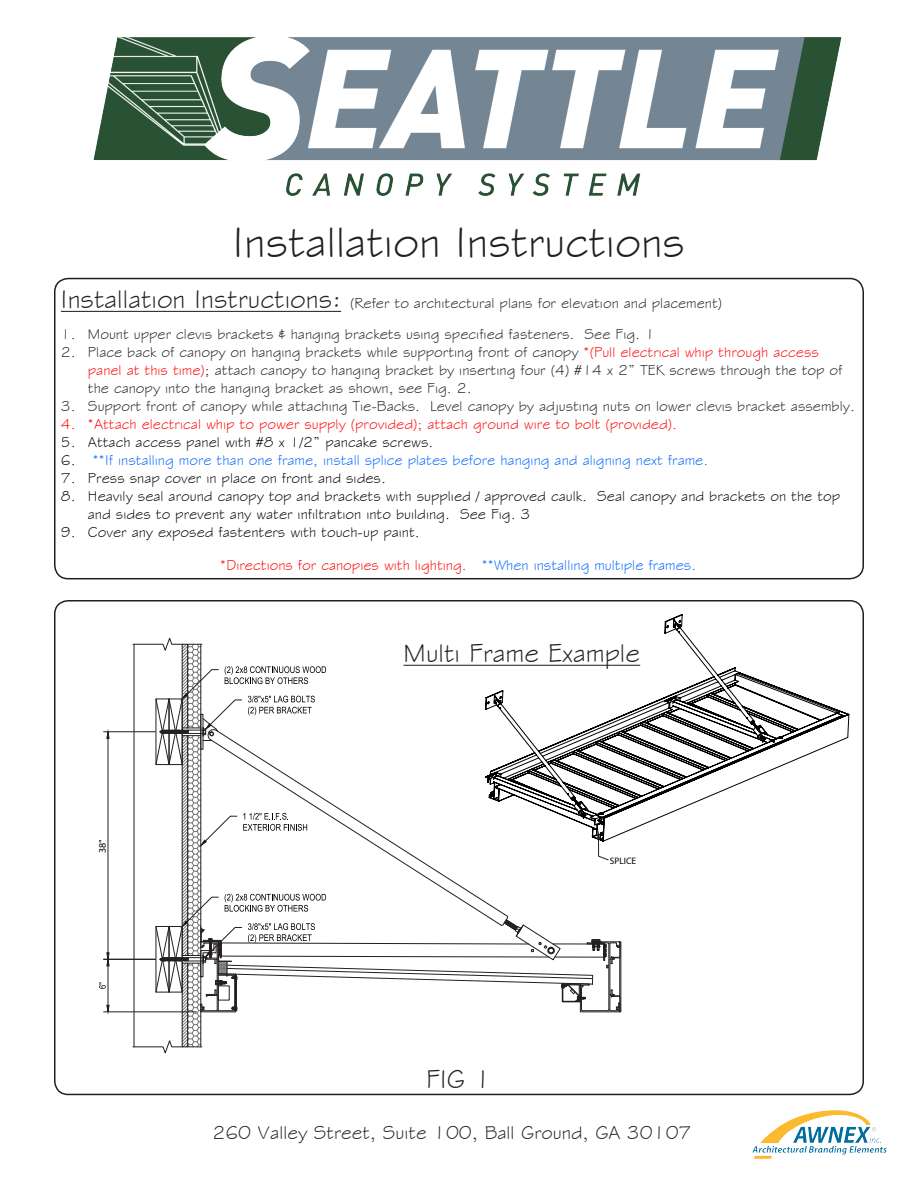
<style>
.page{position:relative;width:918px;height:1188px;background:#fff}
.page>*{position:absolute;margin:0;border:0;box-sizing:border-box;transform-origin:0 0}
.t1{font:45px "Stylus BT";color:#231f20}
.t2{font:27px "Stylus BT";color:#231f20}
.t3{font:19.5px "Stylus BT";color:#231f20}
.t4{font:15px/18px "Stylus BT";color:#231f20}
.t5{font:15px/18px "Stylus BT";color:#000}
.t6{font:15px "Stylus BT";color:#f00}
.t7{font:15px "Stylus BT";color:#0064ff}
.t8{font:10.05px "Myriad Pro";color:#000}
.t9{font:9.45px "Myriad Pro";color:#000}
.s1{font-size:27px}
.s2{color:#f00}
.s3{color:#000}
.s4{color:#0064ff}
</style>
<div class="page">
<img style="left:752px;top:1110px;width:135px;height:49px">
<div style="left:54px;top:278px;width:810px;height:301px;border:2px solid #231f20;border-radius:14px"></div>
<hr style="left:104px;top:1012px;width:92px;height:1px;background:#231f20">
<hr style="left:108px;top:966px;width:1px;height:39px;background:#231f20">
<svg style="left:106px;top:1005px;width:4px;height:8px"></svg>
<svg style="left:99px;top:982px;width:7px;height:7px"></svg>
<hr style="left:104px;top:959px;width:51px;height:1px;background:#231f20">
<hr style="left:104px;top:732px;width:51px;height:1px;background:#231f20">
<hr style="left:108px;top:738px;width:1px;height:215px;background:#231f20">
<svg style="left:106px;top:952px;width:4px;height:15px"></svg>
<svg style="left:106px;top:731px;width:4px;height:8px"></svg>
<hr style="left:61px;top:311px;width:280px;height:1px;background:#231f20">
<svg style="left:621px;top:614px;width:228px;height:220px"></svg>
<svg style="left:133px;top:638px;width:488px;height:415px"></svg>
<img style="left:93px;top:37px;width:749px;height:159px">
<p class="t1" style="left:233px;top:215px;width:454px">Installation Instructions</p>
<p class="t4" style="left:61px;top:294px;width:663px"><span class="s1">Installation Instructions:</span> (Refer to architectural plans for elevation and placement)</p>
<p class="t4" style="left:61px;top:325px;width:596px">1. Mount upper clevis brackets &amp; hanging brackets using specified fasteners. See Fig. 1</p>
<p class="t4" style="left:88px;top:343px;width:756px;text-indent:-27px">2. Place back of canopy on hanging brackets while supporting front of canopy <span class="s2">*(Pull electrical whip through access panel at this time)</span>; attach canopy to hanging bracket by inserting four (4) #14 x 2” TEK screws through the top of the canopy into the hanging bracket as shown, see Fig. 2.</p>
<p class="t4" style="left:61px;top:397px;width:796px">3. Support front of canopy while attaching Tie-Backs. Level canopy by adjusting nuts on lower clevis bracket assembly.</p>
<p class="t6" style="left:61px;top:415px;width:618px">4. *Attach electrical whip to power supply (provided); attach ground wire to bolt (provided).</p>
<p class="t5" style="left:61px;top:433px;width:374px">5. Attach access panel with #8 x 1/2” pancake screws.</p>
<p class="t7" style="left:61px;top:451px;width:649px"><span class="s3">6.</span> **If installing more than one frame, install splice plates before hanging and aligning next frame.</p>
<p class="t5" style="left:61px;top:469px;width:327px">7. Press snap cover in place on front and sides.</p>
<p class="t5" style="left:88px;top:487px;width:754px;text-indent:-27px">8. Heavily seal around canopy top and brackets with supplied / approved caulk. Seal canopy and brackets on the top and sides to prevent any water infiltration into building. See Fig. 3</p>
<p class="t5" style="left:61px;top:523px;width:360px">9. Cover any exposed fastenters with touch-up paint.</p>
<p class="t6" style="left:220px;top:556px;width:478px">*Directions for canopies with lighting. <span class="s4">**When installing multiple frames.</span></p>
<p class="t8" style="left:96px;top:853px;width:12px;rotate:-90deg">38</p>
<p class="t2" style="left:404px;top:636px;width:238px">Multi Frame Example</p>
<p class="t2" style="left:426px;top:1063px;width:67px">FIG 1</p>
<p class="t9" style="left:610px;top:855px;width:28px">SPLICE</p>
<p class="t3" style="left:212px;top:1120px;width:481px">260 Valley Street, Suite 100, Ball Ground, GA 30107</p>
</div>
